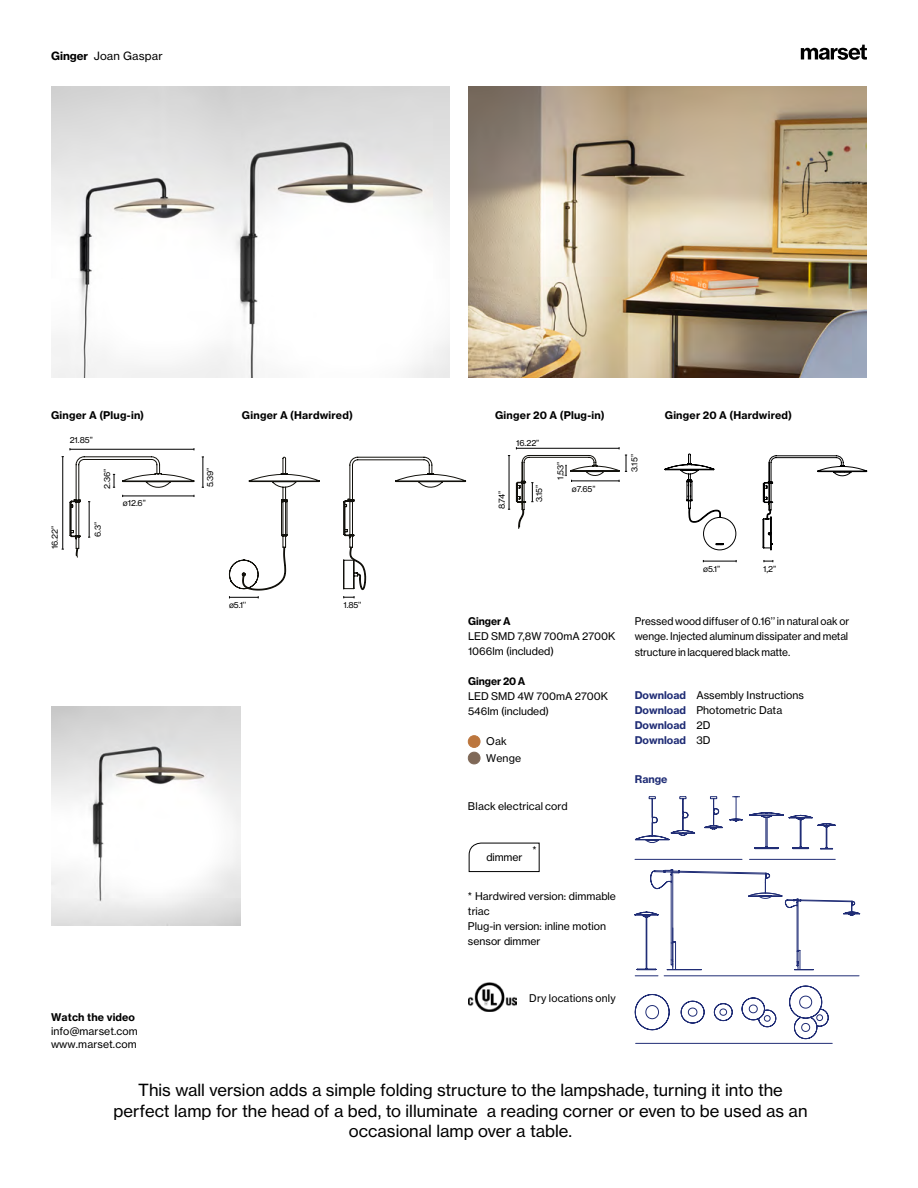
<style>
.page{position:relative;width:918px;height:1188px;background:#fff}
.page>*{position:absolute;margin:0;border:0;box-sizing:border-box;transform-origin:0 0}
.t1{font:16.5px/20.2px "N Haas Grotesk TX Pro 55 Rg";color:#000;text-align:center}
.t2{font:11.25px "N Haas Grotesk TX Pro 55 Rg";letter-spacing:.02em;color:#000}
.t3{font:10.5px/15px "N Haas Grotesk TX Pro 55 Rg";color:#000}
.t4{font:10.5px "N Haas Grotesk TX Pro 75 Bd";letter-spacing:.02em;color:#000}
.t5{font:10.5px/15px "N Haas Grotesk TX Pro 75 Bd";color:#202d76}
.t6{font:10.5px "N Haas Grotesk TX Pro 55 Rg";letter-spacing:.02em;color:#000}
.t7{font:10.5px "N Haas Grotesk TX Pro 75 Bd";color:#000}
.t8{font:8.25px "N Haas Grotesk TX Pro 55 Rg";color:#000}
.s1{font-family:"N Haas Grotesk TX Pro 75 Bd"}
.s2{font-family:"N Haas Grotesk TX Pro 75 Bd";color:#202d76}
.s3{font-family:"N Haas Grotesk TX Pro 55 Rg";color:#000}
</style>
<div class="page">
<div style="left:468px;top:736px;width:12px;height:11px;background:#bc763d;border-radius:50%"></div>
<div style="left:468px;top:735px;width:12px;height:13px;border:1px solid #bc763d;border-radius:50%"></div>
<div style="left:468px;top:752px;width:12px;height:12px;background:#7f6857;border-radius:50%"></div>
<div style="left:468px;top:752px;width:12px;height:12px;border:1px solid #7f6857;border-radius:50%"></div>
<svg style="left:469px;top:842px;width:71px;height:30px"></svg>
<svg style="left:801px;top:45px;width:66px;height:15px"></svg>
<img style="left:469px;top:982px;width:47px;height:30px">
<img style="left:51px;top:706px;width:190px;height:220px">
<hr style="left:70px;top:449px;width:124px;height:1px;background:#000">
<hr style="left:203px;top:457px;width:1px;height:30px;background:#000">
<img style="left:468px;top:86px;width:399px;height:292px">
<hr style="left:509px;top:456px;width:1px;height:53px;background:#000">
<hr style="left:703px;top:561px;width:33px;height:1px;background:#000">
<svg style="left:764px;top:560px;width:10px;height:2px"></svg>
<hr style="left:516px;top:448px;width:103px;height:1px;background:#000">
<svg style="left:516px;top:455px;width:111px;height:74px"></svg>
<img style="left:51px;top:86px;width:399px;height:292px">
<hr style="left:635px;top:859px;width:107px;height:1px;background:#202d76">
<hr style="left:750px;top:859px;width:85px;height:1px;background:#202d76">
<svg style="left:635px;top:796px;width:88px;height:47px"></svg>
<svg style="left:749px;top:812px;width:87px;height:37px"></svg>
<svg style="left:634px;top:870px;width:226px;height:174px"></svg>
<hr style="left:636px;top:1043px;width:196px;height:1px;background:#202d76">
<svg style="left:664px;top:453px;width:203px;height:97px"></svg>
<svg style="left:730px;top:796px;width:12px;height:25px"></svg>
<svg style="left:228px;top:457px;width:238px;height:141px"></svg>
<svg style="left:62px;top:456px;width:133px;height:102px"></svg>
<p class="t2" style="left:51px;top:49px;width:113px"><span class="s1">Ginger</span> Joan Gaspar</p>
<p class="t4" style="left:51px;top:409px;width:95px">Ginger A (Plug-in)</p>
<p class="t4" style="left:242px;top:409px;width:112px">Ginger A (Hardwired)</p>
<p class="t4" style="left:495px;top:409px;width:111px">Ginger 20 A (Plug-in)</p>
<p class="t4" style="left:665px;top:409px;width:129px">Ginger 20 A (Hardwired)</p>
<p class="t8" style="left:70px;top:435px;width:25px">21.85”</p>
<p class="t8" style="left:102px;top:489px;width:22px;rotate:-90deg">2.36”</p>
<p class="t8" style="left:50px;top:549px;width:25px;rotate:-90deg">16.22”</p>
<p class="t8" style="left:93px;top:537px;width:17px;rotate:-90deg">6.3”</p>
<p class="t8" style="left:123px;top:498px;width:25px">ø12.6”</p>
<p class="t4" style="left:51px;top:1011px;width:86px">Watch the video</p>
<p class="t3" style="left:51px;top:1024px;width:88px;line-height:13.5px">info@marset.com www.marset.com</p>
<p class="t8" style="left:516px;top:438px;width:25px">16.22”</p>
<p class="t8" style="left:205px;top:487px;width:22px;rotate:-90deg">5.39”</p>
<p class="t8" style="left:555px;top:480px;width:20px;rotate:-90deg">1,53”</p>
<p class="t8" style="left:630px;top:472px;width:19px;rotate:-90deg">3.15”</p>
<p class="t8" style="left:572px;top:484px;width:25px">ø7.65”</p>
<p class="t8" style="left:497px;top:509px;width:20px;rotate:-90deg">8.74”</p>
<p class="t8" style="left:534px;top:502px;width:19px;rotate:-90deg">3.15”</p>
<p class="t8" style="left:229px;top:600px;width:19px">ø5.1’’</p>
<p class="t8" style="left:343px;top:600px;width:20px">1.85’’</p>
<p class="t8" style="left:703px;top:564px;width:19px">ø5.1”</p>
<p class="t8" style="left:763px;top:564px;width:15px">1,2”</p>
<p class="t4" style="left:468px;top:615px;width:44px">Ginger A</p>
<p class="t3" style="left:468px;top:629px;width:149px">LED SMD 7,8W 700mA 2700K<br>1066lm (included)</p>
<p class="t7" style="left:468px;top:675px;width:59px">Ginger 20 A</p>
<p class="t3" style="left:468px;top:689px;width:142px">LED SMD 4W 700mA 2700K<br>546lm (included)</p>
<p class="t3" style="left:486px;top:733px;width:36px;line-height:16.5px">Oak<br>Wenge</p>
<p class="t3" style="left:468px;top:799px;width:101px">Black electrical cord</p>
<p class="t3" style="left:486px;top:850px;width:37px">dimmer</p>
<p class="t3" style="left:533px;top:842px;width:6px">*</p>
<p class="t3" style="left:468px;top:889px;width:150px">* Hardwired version: dimmable triac<br>Plug-in version: inline motion sensor dimmer</p>
<p class="t3" style="left:635px;top:614px;width:216px;text-align:justify">Pressed wood diffuser of 0.16’’ in natural oak or wenge. Injected aluminum dissipater and metal structure in lacquered black matte.</p>
<p class="t3" style="left:635px;top:687px;width:171px"><span class="s2">Download</span> Assembly Instructions<br><span class="s2">Download</span> Photometric Data</p>
<p class="t5" style="left:635px;top:717px;width:77px">Download <span class="s3">2D<br></span>Download <span class="s3">3D</span></p>
<p class="t5" style="left:635px;top:772px;width:34px">Range</p>
<p class="t6" style="left:529px;top:992px;width:88px">Dry locations only</p>
<h1 class="t1" style="left:113px;top:1080px;width:696px">This wall version adds a simple folding structure to the lampshade, turning it into the perfect lamp for the head of a bed, to illuminate a reading corner or even to be used as an occasional lamp over a table.</h1>
</div>
